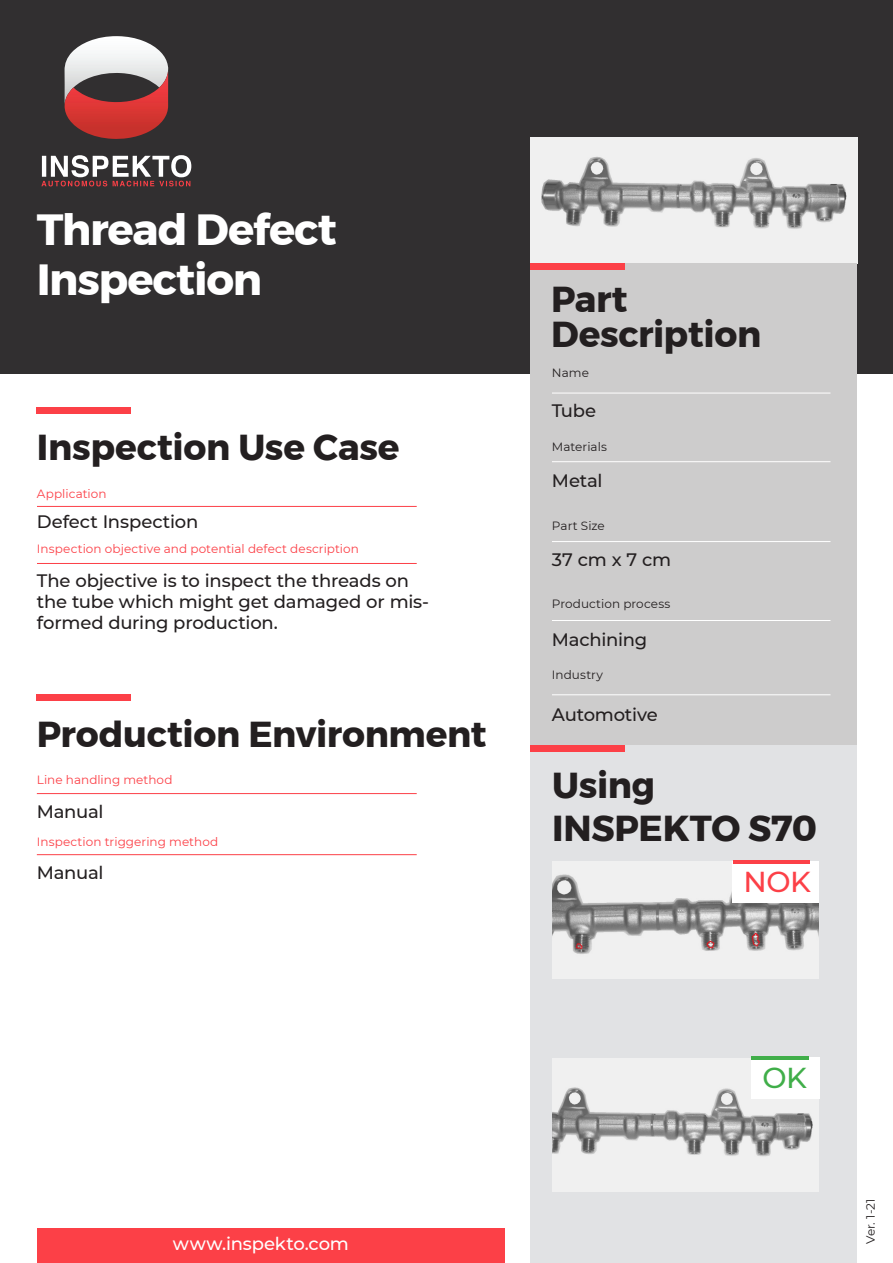
<style>
.page{position:relative;width:893px;height:1263px;background:#fff}
.page>*{position:absolute;margin:0;border:0;box-sizing:border-box;transform-origin:0 0}
.Subheader_24{font:700 43.5px/49.5px "Montserrat";letter-spacing:-.025em;color:#fff}
.Subheader_24-2{font:700 36px "Montserrat";letter-spacing:-.01em;color:#231f20}
.T4{font:500 28.8px "Montserrat";color:#fc4047}
.T4-2{font:500 28.8px "Montserrat";color:#40ae49}
.Subheader_10pt{font:500 18px "Montserrat";letter-spacing:-.01em;color:#231f20}
.Subheader_10pt-2{font:500 18px "Montserrat";letter-spacing:-.005em;color:#fff}
.Text_8pt{font:12px "Montserrat";letter-spacing:.005em;color:#fc4047}
.Text_8pt-2{font:12px "Montserrat";letter-spacing:.005em;color:#231f20}
</style>
<div class="page">
<div style="left:0;top:0;width:893px;height:373px;background:#312f30"></div>
<div style="left:37px;top:1228px;width:468px;height:35px;background:#fc4047"></div>
<img style="left:530px;top:138px;width:327px;height:125px">
<div style="left:530px;top:263px;width:327px;height:482px;background:#cdcccc"></div>
<div style="left:530px;top:746px;width:327px;height:517px;background:#e1e2e4"></div>
<div style="left:530px;top:263px;width:95px;height:7px;background:#fc4047"></div>
<div style="left:37px;top:407px;width:94px;height:7px;background:#fc4047"></div>
<div style="left:37px;top:694px;width:94px;height:6px;background:#fc4047"></div>
<div style="left:531px;top:745px;width:94px;height:7px;background:#fc4047"></div>
<hr style="left:552px;top:393px;width:278px;height:1px;background:#fff">
<hr style="left:37px;top:506px;width:380px;height:1px;background:#fc4047">
<hr style="left:37px;top:563px;width:380px;height:1px;background:#fc4047">
<hr style="left:552px;top:461px;width:278px;height:1px;background:#fff">
<hr style="left:552px;top:541px;width:278px;height:1px;background:#fff">
<hr style="left:552px;top:620px;width:278px;height:1px;background:#fff">
<hr style="left:552px;top:694px;width:278px;height:1px;background:#fff">
<hr style="left:37px;top:793px;width:380px;height:1px;background:#fc4047">
<hr style="left:37px;top:854px;width:380px;height:1px;background:#fc4047">
<img style="left:552px;top:1058px;width:267px;height:133px">
<img style="left:552px;top:861px;width:267px;height:117px">
<svg style="left:64px;top:36px;width:104px;height:103px"></svg>
<svg style="left:41px;top:155px;width:150px;height:31px"></svg>
<div style="left:752px;top:1057px;width:68px;height:41px;background:#fff"></div>
<hr style="left:752px;top:1057px;width:57px;height:3px;background:#40ae49">
<div style="left:733px;top:861px;width:86px;height:41px;background:#fff"></div>
<hr style="left:733px;top:861px;width:77px;height:3px;background:#fc4047">
<p class="Subheader_24" style="left:37px;top:205px;width:302px">Thread Defect<br>Inspection</p>
<p class="Subheader_24-2" style="left:37px;top:419px;width:364px">Inspection Use Case</p>
<p class="Text_8pt" style="left:37px;top:486px;width:71px">Application</p>
<p class="Subheader_10pt" style="left:37px;top:509px;width:163px">Defect Inspection</p>
<p class="Text_8pt" style="left:37px;top:541px;width:323px">Inspection objective and potential defect description</p>
<p class="Subheader_10pt" style="left:37px;top:568px;width:374px">The objective is to inspect the threads on</p>
<p class="Subheader_10pt" style="left:37px;top:610px;width:243px">formed during production.</p>
<p class="Subheader_10pt" style="left:37px;top:589px;width:394px">the tube which might get damaged or mis-</p>
<p class="Subheader_24-2" style="left:37px;top:706px;width:451px">Production Environment</p>
<p class="Text_8pt" style="left:37px;top:772px;width:137px">Line handling method</p>
<p class="Subheader_10pt" style="left:37px;top:799px;width:68px">Manual</p>
<p class="Text_8pt" style="left:37px;top:834px;width:183px">Inspection triggering method</p>
<p class="Subheader_10pt" style="left:37px;top:860px;width:68px">Manual</p>
<p class="Subheader_24-2" style="left:551px;top:271px;width:78px">Part</p>
<p class="Subheader_24-2" style="left:551px;top:305px;width:212px">Description</p>
<p class="Text_8pt-2" style="left:552px;top:365px;width:38px">Name</p>
<p class="Subheader_10pt" style="left:552px;top:398px;width:46px">Tube</p>
<p class="Text_8pt-2" style="left:552px;top:438px;width:57px">Materials</p>
<p class="Subheader_10pt" style="left:552px;top:468px;width:52px">Metal</p>
<p class="Text_8pt-2" style="left:552px;top:518px;width:54px">Part Size</p>
<p class="Subheader_10pt" style="left:552px;top:547px;width:121px">37 cm 7x cm</p>
<p class="Text_8pt-2" style="left:552px;top:596px;width:120px">Production process</p>
<p class="Subheader_10pt" style="left:552px;top:627px;width:97px">Machining</p>
<p class="Text_8pt-2" style="left:552px;top:667px;width:53px">Industry</p>
<p class="Subheader_10pt" style="left:552px;top:702px;width:107px">Automotive</p>
<p class="Subheader_24-2" style="left:552px;top:756px;width:105px">Using</p>
<p class="Subheader_24-2" style="left:552px;top:799px;width:266px">INSPEKTO S70</p>
<p class="T4" style="left:744px;top:862px;width:69px">NOK</p>
<p class="Subheader_10pt-2" style="left:173px;top:1231px;width:177px">www.inspekto.com</p>
<p class="T4-2" style="left:762px;top:1058px;width:46px">OK</p>
<p class="Text_8pt-2" style="left:862px;top:1244px;width:47px;rotate:-90deg">Ver. 1-21</p>
</div>
